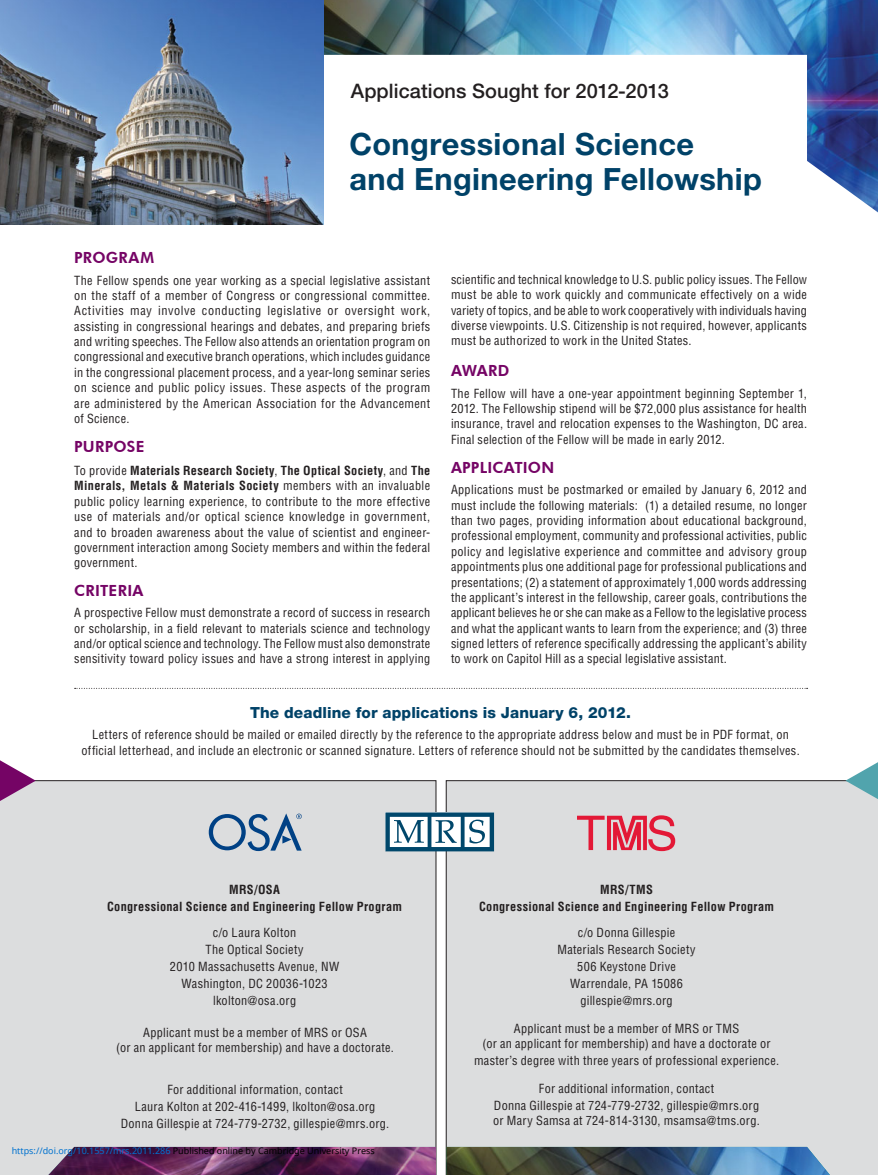
<style>
.page{position:relative;width:878px;height:1175px;background:#fff}
.page>*{position:absolute;margin:0;border:0;box-sizing:border-box;transform-origin:0 0}
.t1{font:700 30.75px/35.2px "Helvetica Neue LT Std";letter-spacing:.015em;color:#004268}
.t2{font:500 19.95px "Helvetica Neue LT Std";letter-spacing:.005em;color:#231f20}
.t3{font:800 15.3px "Helvetica Neue LT Std";letter-spacing:.01em;color:#004268}
.t4{font:800 15.3px "Futura BT";letter-spacing:.015em;color:#750465}
.t5{font:condensed 12.3px/15.3px "Helvetica LT Std";letter-spacing:.025em;color:#231f20;text-align:center}
.t6{font:700 condensed 12.3px/17px "Helvetica LT Std";letter-spacing:.025em;color:#231f20;text-align:center}
.t7{font:9px "Noto Sans";color:#000}
.s1{font-weight:700}
.s2{color:#0172cf}
</style>
<div class="page">
<div style="left:446px;top:780px;width:432px;height:394px;background:#dcddde"></div>
<div style="left:0;top:780px;width:436px;height:394px;background:#dcddde"></div>
<img style="left:324px;top:0;width:554px;height:213px">
<img style="left:0;top:0;width:324px;height:225px">
<svg style="left:36px;top:780px;width:809px;height:394px"></svg>
<svg style="left:75px;top:688px;width:732px;height:1px"></svg>
<svg style="left:209px;top:813px;width:93px;height:38px"></svg>
<svg style="left:385px;top:812px;width:109px;height:39px;background:#8babbb"></svg>
<img style="left:36px;top:1146px;width:400px;height:28px">
<svg style="left:842px;top:1146px;width:3px;height:28px"></svg>
<img style="left:446px;top:1146px;width:396px;height:28px">
<svg style="left:0;top:760px;width:36px;height:41px"></svg>
<svg style="left:845px;top:762px;width:33px;height:37px"></svg>
<h2 class="t2" style="left:351px;top:80px;width:319px">Applications Sought for 2012-2013</h2>
<h1 class="t1" style="left:349px;top:130px;width:414px">Congressional Science<br>and Engineering Fellowship</h1>
<p class="t4" style="left:74px;top:248px;width:81px">PROGRAM</p>
<p class="t5" style="left:74px;top:274px;width:357px;text-align:justify">The Fellow spends one year working as a special legislative assistant on the staff of a member of Congress or congressional committee.<br>Activities may involve conducting legislative or oversight work, assisting in congressional hearings and debates, and preparing briefs and writing speeches. The Fellow also attends an orientation program on congressional and executive branch operations, which includes guidance in the congressional placement process, and a year-long seminar series on science and public policy issues. These aspects of the program are administered by the American Association for the Advancement of Science.</p>
<p class="t4" style="left:74px;top:437px;width:72px">PURPOSE</p>
<p class="t5" style="left:74px;top:464px;width:357px;text-align:justify">To provide <span class="s1">Materials Research Society</span>, <span class="s1">The Optical Society</span>, and <span class="s1">The Minerals, Metals &amp; Materials Society</span> members with an invaluable public policy learning experience, to contribute to the more effective use of materials and/or optical science knowledge in government, and to broaden awareness about the value of scientist and engineer&shy;government interaction among Society members and within the federal government.</p>
<p class="t4" style="left:74px;top:581px;width:71px">CRITERIA</p>
<p class="t5" style="left:74px;top:606px;width:357px;text-align:justify">A prospective Fellow must demonstrate a record of success in research or scholarship, in a field relevant to materials science and technology and/or optical science and technology. The Fellow must also demonstrate sensitivity toward policy issues and have a strong interest in applying</p>
<p class="t5" style="left:451px;top:273px;width:357px;text-align:justify">scientific and technical knowledge to U.S. public policy issues. The Fellow must be able to work quickly and communicate effectively on a wide variety of topics, and be able to work cooperatively with individuals having diverse viewpoints. U.S. Citizenship is not required, however, applicants must be authorized to work in the United States.</p>
<p class="t4" style="left:451px;top:361px;width:60px">AWARD</p>
<p class="t5" style="left:451px;top:387px;width:357px;text-align:justify">The Fellow will have a one-year appointment beginning September 1, 2012. The Fellowship stipend will be $72,000 plus assistance for health insurance, travel and relocation expenses to the Washington, DC area.<br>Final selection of the Fellow will be made in early 2012.</p>
<p class="t4" style="left:451px;top:458px;width:105px">APPLICATION</p>
<p class="t5" style="left:451px;top:484px;width:357px;text-align:justify">Applications must be postmarked or emailed by January 6, 2012 and must include the following materials: (1) a detailed resume, no longer than two pages, providing information about educational background, professional employment, community and professional activities, public policy and legislative experience and committee and advisory group appointments plus one additional page for professional publications and presentations; (2) a statement of approximately 1,000 words addressing the applicant’s interest in the fellowship, career goals, contributions the applicant believes he or she can make as a Fellow to the legislative process and what the applicant wants to learn from the experience; and (3) three signed letters of reference specifically addressing the applicant’s ability to work on Capitol Hill as a special legislative assistant.</p>
<p class="t3" style="left:250px;top:703px;width:382px">The deadline for applications is January 6, 2012.</p>
<p class="t5" style="left:81px;top:728px;width:719px">Letters of reference should be mailed or emailed directly by the reference to the appropriate address below and must be in PDF format, on official letterhead, and include an electronic or scanned signature. Letters of reference should not be submitted by the candidates themselves.</p>
<p class="t6" style="left:107px;top:882px;width:296px">MRS/OSA<br>Congressional Science and Engineering Fellow Program</p>
<p class="t5" style="left:170px;top:925px;width:171px;line-height:17px">c/o Laura Kolton<br>The Optical Society<br>2010 Massachusetts Avenue, NW<br>Washington, DC 20036-1023 lkolton@osa.org</p>
<p class="t5" style="left:116px;top:1027px;width:279px;line-height:14.7px">Applicant must be a member of MRS or OSA<br>(or an applicant for membership) and have a doctorate.</p>
<p class="t5" style="left:121px;top:1082px;width:270px;line-height:17px">For additional information, contact<br>Laura Kolton at 202-416-1499, lkolton@osa.org<br>Donna Gillespie at 724-779-2732, gillespie@mrs.org.</p>
<p class="t7" style="left:12px;top:1143px;width:364px"><span class="s2">https://doi.org/10.1557/mrs.2011.286</span> Published online by Cambridge University Press</p>
<p class="t6" style="left:479px;top:882px;width:296px">MRS/TMS<br>Congressional Science and Engineering Fellow Program</p>
<p class="t5" style="left:557px;top:925px;width:140px;line-height:17px">c/o Donna Gillespie<br>Materials Research Society<br>506 Keystone Drive<br>Warrendale, PA 15086 gillespie@mrs.org</p>
<p class="t5" style="left:482px;top:1023px;width:289px;line-height:14.7px">Applicant must be a member of MRS or TMS<br>(or an applicant for membership) and have a doctorate or</p>
<p class="t5" style="left:474px;top:1054px;width:306px">master’s degree with three years of professional experience.</p>
<p class="t5" style="left:494px;top:1081px;width:267px;line-height:17px">For additional information, contact<br>Donna Gillespie at 724-779-2732, gillespie@mrs.org</p>
<p class="t5" style="left:493px;top:1114px;width:268px">or Mary Samsa at 724-814-3130, msamsa@tms.org.</p>
</div>
